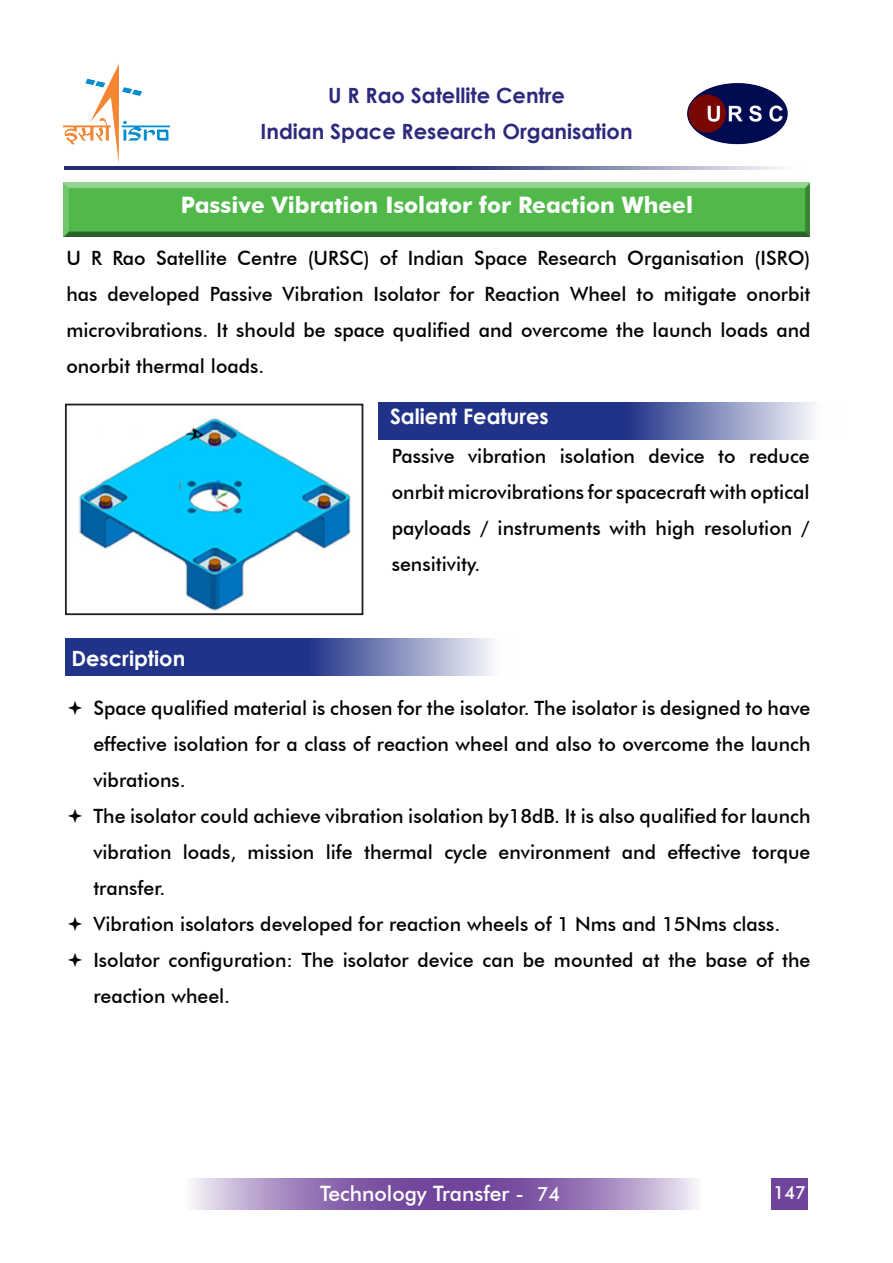
<style>
.page{position:relative;width:893px;height:1263px;background:#fff}
.page>*{position:absolute;margin:0;border:0;box-sizing:border-box;transform-origin:0 0}
.t1{font:700 22.65px "Futura BT";color:#fff}
.t2{font:500 21.15px "Futura BT";color:#fff}
.t3{font:700 21.15px "Century Gothic";color:#fff}
.t4{font:700 21px/36px "Century Gothic";color:#2c2a7c;text-align:center}
.t5{font:700 21px "Century Gothic";color:#fff}
.Book_Font{font:500 19.65px/36px "Futura BT";color:#040503;text-align:justify}
.Book_Font_Bullets{font:500 19.65px/36px "Futura BT";color:#040503;text-align:justify}
.Book_Font_Bullets-2{font:500 19.65px "Futura BT";color:#fff}
.PageNum{font:500 18.15px "Futura BT";color:#fff}
</style>
<div class="page">
<img style="left:64px;top:64px;width:106px;height:100px">
<img style="left:687px;top:83px;width:101px;height:62px">
<svg style="left:65px;top:166px;width:715px;height:4px;background:#535a8d"></svg>
<svg style="left:191px;top:1178px;width:506px;height:31px;background:#9c7db9"></svg>
<div style="left:772px;top:1178px;width:36px;height:31px;background:#70449b"></div>
<svg style="left:66px;top:638px;width:426px;height:38px;background:#4e5ca0"></svg>
<svg style="left:378px;top:402px;width:436px;height:38px;background:#4d5c9f"></svg>
<div style="left:63px;top:182px;width:749px;height:57px;background:#231f20;opacity:.75"></div>
<img style="left:78px;top:418px;width:274px;height:193px">
<div style="left:65px;top:404px;width:298px;height:211px;border:2px solid #231f20"></div>
<p class="t4" style="left:261px;top:76px;width:374px">U R Rao Satellite Centre<br>Indian Space Research Organisation</p>
<p class="t1" style="left:181px;top:191px;width:514px">Passive Vibration Isolator for Reaction Wheel</p>
<p class="Book_Font" style="left:66px;top:240px;width:746px">U R Rao Satellite Centre (URSC) of Indian Space Research Organisation (ISRO) has developed Passive Vibration Isolator for Reaction Wheel to mitigate onorbit microvibrations. It should be space qualified and overcome the launch loads and onorbit thermal loads.</p>
<p class="t5" style="left:71px;top:642px;width:115px">Description</p>
<p class="t3" style="left:390px;top:400px;width:160px">Salient Features</p>
<p class="Book_Font_Bullets" style="left:392px;top:438px;width:419px">Passive vibration isolation device to reduce onrbit microvibrations for spacecraft with optical payloads / instruments with high resolution / sensitivity.</p>
<p class="Book_Font" style="left:93px;top:690px;width:719px">Space qualified material is chosen for the isolator. The isolator is designed to have effective isolation for a class of reaction wheel and also to overcome the launch vibrations.</p>
<p class="Book_Font" style="left:93px;top:798px;width:719px">The isolator could achieve vibration isolation by18dB. It is also qualified for launch vibration loads, mission life thermal cycle environment and effective torque transfer.</p>
<p class="Book_Font" style="left:93px;top:906px;width:689px">Vibration isolators developed for reaction wheels of 1 Nms and 15Nms class.</p>
<p class="Book_Font" style="left:93px;top:942px;width:719px">Isolator configuration: The isolator device can be mounted at the base of the reaction wheel.</p>
<p class="t2" style="left:320px;top:1181px;width:206px">Technology Transfer -</p>
<p class="Book_Font_Bullets-2" style="left:537px;top:1182px;width:25px">74</p>
<p class="PageNum" style="left:773px;top:1181px;width:34px">147</p>
</div>
